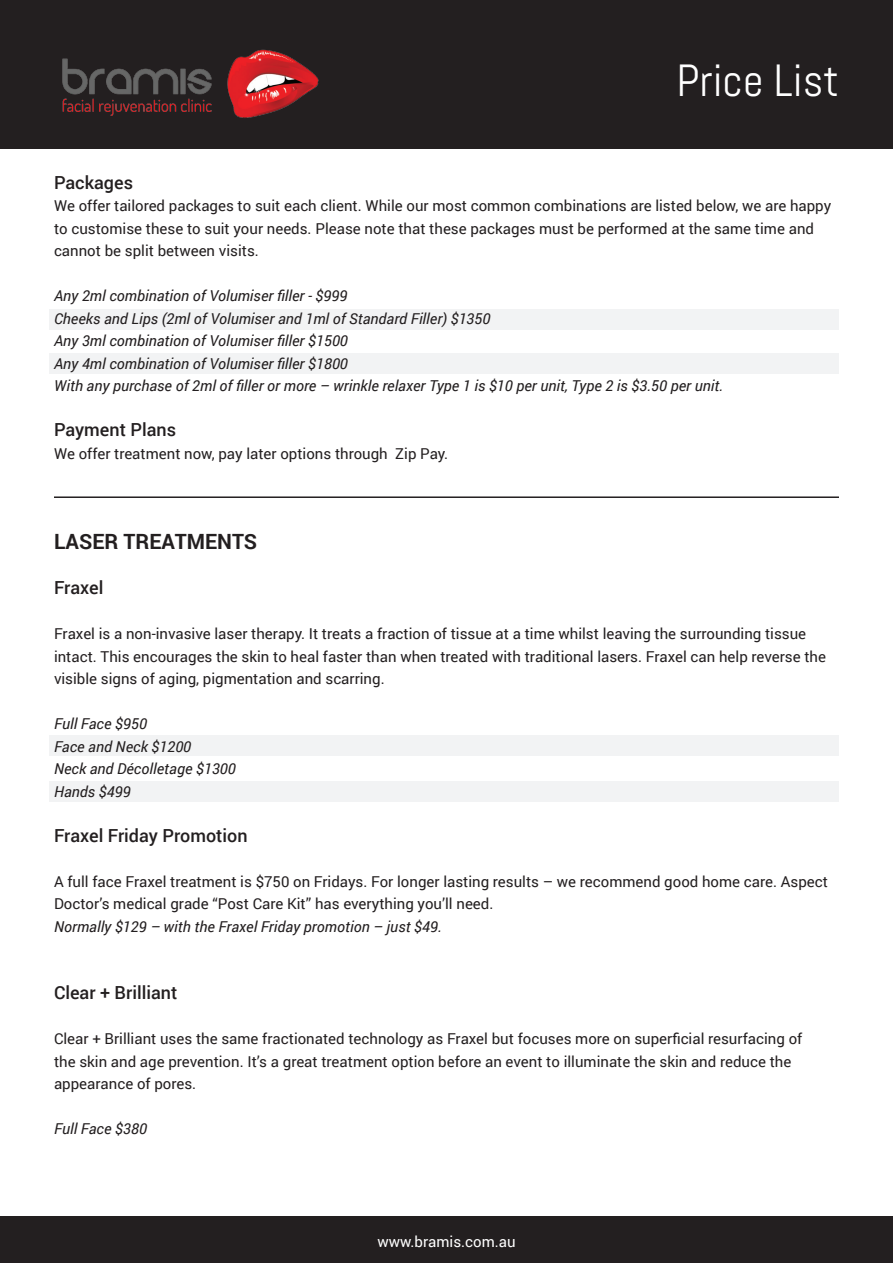
<style>
.page{position:relative;width:893px;height:1263px;background:#fff}
.page>*{position:absolute;margin:0;border:0;box-sizing:border-box;transform-origin:0 0}
.t1{font:45px "Abel";color:#fff}
.t2{font:700 21px "Roboto";color:#231f20}
.t3{font:500 18px "Roboto";color:#231f20}
.t4{font:15px/22.5px "Roboto";color:#231f20}
.t5{font:italic 15px "Roboto";color:#231f20}
.t6{font:15px "Roboto";color:#fff}
</style>
<div class="page">
<div style="left:0;top:0;width:893px;height:149px;background:#231f20"></div>
<img style="left:62px;top:49px;width:257px;height:69px">
<div style="left:0;top:1216px;width:893px;height:47px;background:#231f20"></div>
<div style="left:50px;top:309px;width:789px;height:21px;background:#f2f3f4"></div>
<div style="left:50px;top:353px;width:789px;height:21px;background:#f2f3f4"></div>
<div style="left:50px;top:735px;width:789px;height:21px;background:#f2f3f4"></div>
<div style="left:50px;top:781px;width:789px;height:21px;background:#f2f3f4"></div>
<hr style="left:54px;top:496px;width:785px;height:2px;background:#231f20">
<h1 class="t1" style="left:677px;top:52px;width:164px">Price List</h1>
<p class="t3" style="left:54px;top:170px;width:81px">Packages</p>
<p class="t4" style="left:54px;top:194px;width:779px">We offer tailored packages to suit each client. While our most common combinations are listed below, we are happy to customise these to suit your needs. Please note that these packages must be performed at the same time and cannot be split between visits.</p>
<p class="t5" style="left:54px;top:286px;width:295px">Any 2ml combination of Volumiser filler - $999</p>
<p class="t5" style="left:54px;top:308px;width:438px">Cheeks and Lips (2ml of Volumiser and 1ml of Standard Filler) $1350</p>
<p class="t5" style="left:54px;top:331px;width:295px">Any 3ml combination of Volumiser filler $1500</p>
<p class="t5" style="left:54px;top:353px;width:295px">Any 4ml combination of Volumiser filler $1800</p>
<p class="t5" style="left:54px;top:376px;width:671px">With any purchase of 2ml of filler or more – wrinkle relaxer Type 1 is $10 per unit, Type 2 is $3.50 per unit.</p>
<p class="t3" style="left:54px;top:417px;width:124px">Payment Plans</p>
<p class="t4" style="left:54px;top:442px;width:396px">We offer treatment now, pay later options through Zip Pay.</p>
<p class="t2" style="left:54px;top:527px;width:205px">LASER TREATMENTS</p>
<p class="t3" style="left:54px;top:575px;width:51px">Fraxel</p>
<p class="t4" style="left:54px;top:622px;width:774px">Fraxel is a non-invasive laser therapy. It treats a fraction of tissue at a time whilst leaving the surrounding tissue intact. This encourages the skin to heal faster than when treated with traditional lasers. Fraxel can help reverse the visible signs of aging, pigmentation and scarring.</p>
<p class="t5" style="left:54px;top:713px;width:94px">Full Face $950</p>
<p class="t5" style="left:54px;top:736px;width:139px">Face and Neck $1200</p>
<p class="t5" style="left:54px;top:758px;width:183px">Neck and Décolletage $1300</p>
<p class="t5" style="left:54px;top:781px;width:78px">Hands $499</p>
<p class="t3" style="left:54px;top:822px;width:195px">Fraxel Friday Promotion</p>
<p class="t4" style="left:54px;top:869px;width:775px">A full face Fraxel treatment is $750 on Fridays. For longer lasting results – we recommend good home care. Aspect<br>Doctor’s medical grade “Post Care Kit” has everything you’ll need.</p>
<p class="t5" style="left:54px;top:916px;width:389px">Normally $129 – with the Fraxel Friday promotion – just $49.</p>
<p class="t3" style="left:54px;top:980px;width:125px">Clear + Brilliant</p>
<p class="t4" style="left:54px;top:1027px;width:750px">Clear + Brilliant uses the same fractionated technology as Fraxel but focuses more on superficial resurfacing of the skin and age prevention. It’s a great treatment option before an event to illuminate the skin and reduce the appearance of pores.</p>
<p class="t5" style="left:54px;top:1118px;width:94px">Full Face $380</p>
<p class="t6" style="left:377px;top:1231px;width:140px">www.bramis.com.au</p>
</div>
